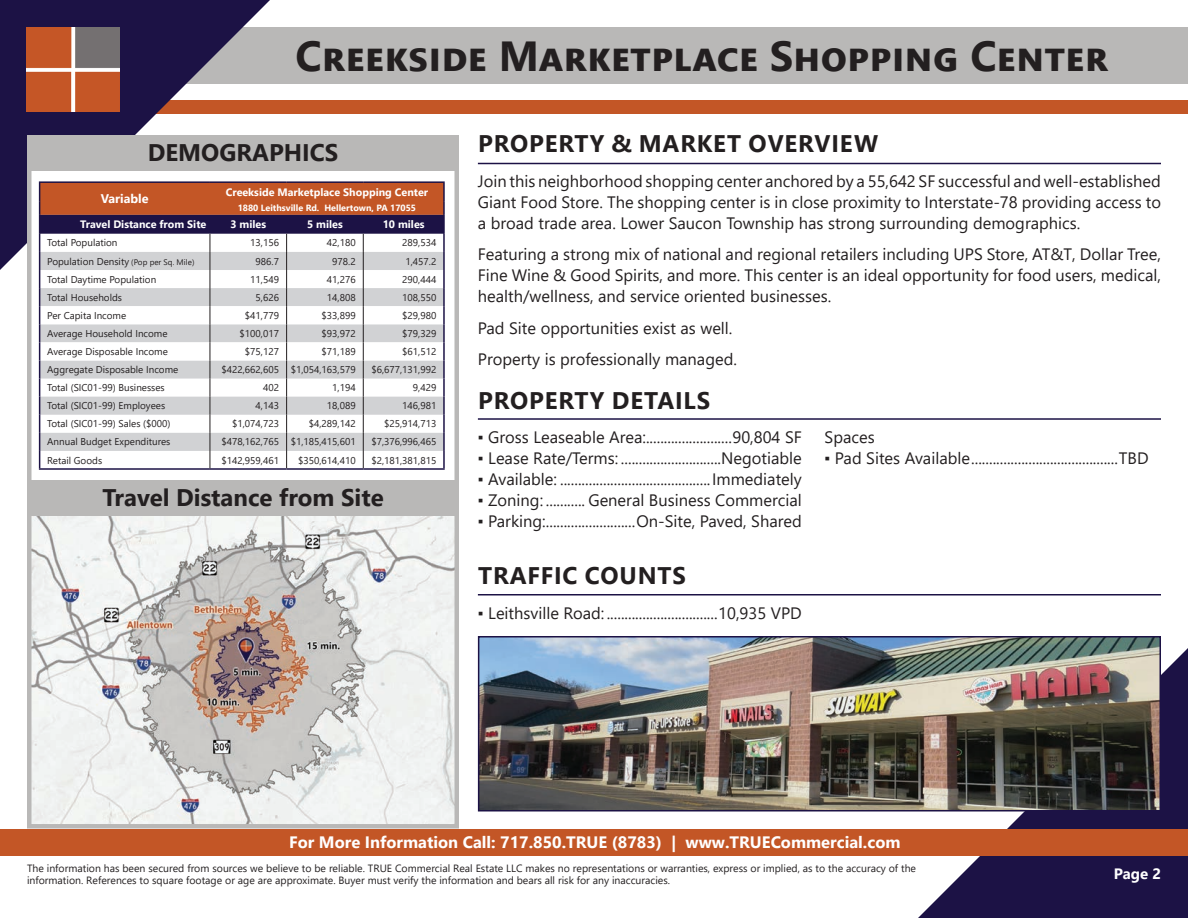
<style>
.page{position:relative;width:1188px;height:918px;background:#fff}
.page>*{position:absolute;margin:0;border:0;box-sizing:border-box;transform-origin:0 0}
.t1{font:700 42px "Segoe UI";letter-spacing:.005em;color:#231f20}
.t2{font:700 24px "Segoe UI";letter-spacing:.035em;color:#231f20}
.t3{font:700 24px "Segoe UI";color:#231f20}
.t4{font:16.5px/21px "Segoe UI";color:#231f20;text-align:justify}
.t5{font:700 16.5px "Segoe UI";color:#fff}
.t6{font:700 15px "Segoe UI";color:#fff}
.t7{font:700 12.6px "Segoe UI";color:#fff}
.t8{font:700 10.8px "Segoe UI";color:#fff}
.t9{font:10.5px/12px "Segoe UI";color:#231f20}
.t10{font:9.9px "Segoe UI";color:#231f20}
.t11{font:700 9px "Segoe UI";color:#fff}
.s1{font-size:8.1px}
</style>
<div class="page">
<div style="left:0;top:100px;width:1188px;height:14px;background:#c35626"></div>
<div style="left:0;top:27px;width:1188px;height:57px;background:#b9b8b7"></div>
<svg style="left:0;top:0;width:270px;height:270px;fill:#1c1245"></svg>
<svg style="left:918px;top:648px;width:270px;height:270px;fill:#1c1245"></svg>
<img style="left:27px;top:27px;width:92px;height:85px">
<img style="left:32px;top:515px;width:422px;height:309px">
<div style="left:27px;top:498px;width:432px;height:331px;border:4px solid #b9b8b7"></div>
<div style="left:27px;top:157px;width:432px;height:330px;background:#fff;border:4px solid #b9b8b7"></div>
<div style="left:27px;top:135px;width:432px;height:35px;background:#b9b8b7"></div>
<hr style="left:478px;top:163px;width:683px;height:1px;background:#1c1245">
<hr style="left:478px;top:418px;width:683px;height:2px;background:#1c1245">
<hr style="left:478px;top:594px;width:683px;height:2px;background:#1c1245">
<div style="left:1px;top:829px;width:1187px;height:27px;background:#c35626"></div>
<div style="left:27px;top:480px;width:432px;height:35px;background:#b9b8b7"></div>
<img style="left:481px;top:639px;width:677px;height:170px">
<div style="left:478px;top:636px;width:683px;height:176px;border:2px solid #1c1245"></div>
<hr style="left:39px;top:181px;width:171px;height:2px;background:#1c1245">
<hr style="left:210px;top:181px;width:77px;height:2px;background:#1c1245">
<hr style="left:287px;top:181px;width:76px;height:2px;background:#1c1245">
<hr style="left:363px;top:181px;width:82px;height:2px;background:#1c1245">
<hr style="left:39px;top:468px;width:171px;height:2px;background:#1c1245">
<hr style="left:210px;top:468px;width:77px;height:2px;background:#1c1245">
<hr style="left:287px;top:468px;width:76px;height:2px;background:#1c1245">
<hr style="left:363px;top:468px;width:82px;height:2px;background:#1c1245">
<svg style="left:39px;top:182px;width:406px;height:286px"></svg>
<h1 class="t1" style="left:296px;top:16px;width:807px">Creekside Marketplace Shopping Center</h1>
<h2 class="t3" style="left:148px;top:130px;width:192px">DEMOGRAPHICS</h2>
<p class="t7" style="left:101px;top:187px;width:49px">Variable</p>
<p class="t8" style="left:226px;top:182px;width:204px">Creekside Marketplace Shopping Center</p>
<p class="t11" style="left:238px;top:200px;width:180px">1880 Leithsville Rd. Hellertown, PA 17055</p>
<p class="t8" style="left:80px;top:214px;width:128px">Travel Distance from Site</p>
<p class="t8" style="left:230px;top:214px;width:37px">3 miles</p>
<p class="t8" style="left:307px;top:214px;width:37px">5 miles</p>
<p class="t8" style="left:383px;top:214px;width:43px">10 miles</p>
<p class="t10" style="left:47px;top:234px;width:72px">Total Population</p>
<p class="t10" style="left:250px;top:234px;width:30px">13,156</p>
<p class="t10" style="left:327px;top:234px;width:30px">42,180</p>
<p class="t10" style="left:402px;top:234px;width:36px">289,534</p>
<p class="t10" style="left:47px;top:252px;width:149px">Population Density <span class="s1">(Pop per Sq. Mile)</span></p>
<p class="t10" style="left:256px;top:252px;width:25px">986.7</p>
<p class="t10" style="left:332px;top:252px;width:25px">978.2</p>
<p class="t10" style="left:406px;top:252px;width:32px">1,457.2</p>
<p class="t10" style="left:47px;top:270px;width:111px">Total Daytime Population</p>
<p class="t10" style="left:250px;top:270px;width:30px">11,549</p>
<p class="t10" style="left:327px;top:270px;width:30px">41,276</p>
<p class="t10" style="left:402px;top:270px;width:36px">290,444</p>
<p class="t10" style="left:47px;top:288px;width:76px">Total Households</p>
<p class="t10" style="left:256px;top:288px;width:25px">5,626</p>
<p class="t10" style="left:327px;top:288px;width:30px">14,808</p>
<p class="t10" style="left:402px;top:288px;width:36px">108,550</p>
<p class="t10" style="left:47px;top:306px;width:81px">Per Capita Income</p>
<p class="t10" style="left:245px;top:306px;width:36px">$41,779</p>
<p class="t10" style="left:322px;top:306px;width:36px">$33,899</p>
<p class="t10" style="left:402px;top:306px;width:36px">$29,980</p>
<p class="t10" style="left:47px;top:324px;width:122px">Average Household Income</p>
<p class="t10" style="left:240px;top:324px;width:41px">$100,017</p>
<p class="t10" style="left:322px;top:324px;width:36px">$93,972</p>
<p class="t10" style="left:402px;top:324px;width:36px">$79,329</p>
<p class="t10" style="left:47px;top:342px;width:122px">Average Disposable Income</p>
<p class="t10" style="left:245px;top:342px;width:36px">$75,127</p>
<p class="t10" style="left:322px;top:342px;width:36px">$71,189</p>
<p class="t10" style="left:402px;top:342px;width:36px">$61,512</p>
<p class="t10" style="left:47px;top:360px;width:133px">Aggregate Disposable Income</p>
<p class="t10" style="left:222px;top:360px;width:136px">$422,662,605 $1,054,163,579</p>
<p class="t10" style="left:371px;top:360px;width:66px">$6,677,131,992</p>
<p class="t10" style="left:47px;top:378px;width:119px">Total (SIC01-99) Businesses</p>
<p class="t10" style="left:263px;top:378px;width:17px">402</p>
<p class="t10" style="left:332px;top:378px;width:25px">1,194</p>
<p class="t10" style="left:413px;top:378px;width:25px">9,429</p>
<p class="t10" style="left:47px;top:396px;width:120px">Total (SIC01-99) Employees</p>
<p class="t10" style="left:256px;top:396px;width:25px">4,143</p>
<p class="t10" style="left:327px;top:396px;width:30px">18,089</p>
<p class="t10" style="left:402px;top:396px;width:36px">146,981</p>
<p class="t10" style="left:47px;top:415px;width:125px">Total (SIC01-99) Sales ($000)</p>
<p class="t10" style="left:232px;top:415px;width:48px">$1,074,723</p>
<p class="t10" style="left:309px;top:415px;width:48px">$4,289,142</p>
<p class="t10" style="left:384px;top:415px;width:54px">$25,914,713</p>
<p class="t10" style="left:47px;top:433px;width:125px">Annual Budget Expenditures</p>
<p class="t10" style="left:222px;top:433px;width:136px">$478,162,765 $1,185,415,601</p>
<p class="t10" style="left:371px;top:433px;width:66px">$7,376,996,465</p>
<p class="t10" style="left:47px;top:451px;width:56px">Retail Goods</p>
<p class="t10" style="left:222px;top:451px;width:59px">$142,959,461</p>
<p class="t10" style="left:298px;top:451px;width:59px">$350,614,410</p>
<p class="t10" style="left:371px;top:451px;width:66px">$2,181,381,815</p>
<h2 class="t3" style="left:102px;top:475px;width:283px">Travel Distance from Site</h2>
<h2 class="t2" style="left:478px;top:121px;width:401px">PROPERTY &amp; MARKET OVERVIEW</h2>
<p class="t4" style="left:478px;top:169px;width:685px">Join this neighborhood shopping center anchored by a 55,642 SF successful and well-established Giant Food Store. The shopping center is in close proximity to Interstate-78 providing access to a broad trade area. Lower Saucon Township has strong surrounding demographics.</p>
<p class="t4" style="left:478px;top:243px;width:685px">Featuring a strong mix of national and regional retailers including UPS Store, AT&amp;T, Dollar Tree, Fine Wine &amp; Good Spirits, and more. This center is an ideal opportunity for food users, medical, health/wellness, and service oriented businesses.</p>
<p class="t4" style="left:478px;top:311px;width:261px;line-height:31.5px">Pad Site opportunities exist as well.<br>Property is professionally managed.</p>
<h2 class="t2" style="left:478px;top:377px;width:233px">PROPERTY DETAILS</h2>
<p class="t4" style="left:478px;top:425px;width:325px">▪ Gross Leaseable Area:........................90,804 SF</p>
<p class="t4" style="left:478px;top:446px;width:326px">▪ Lease Rate/Terms: ............................Negotiable</p>
<p class="t4" style="left:478px;top:467px;width:325px">▪ Available: ..........................................Immediately</p>
<p class="t4" style="left:478px;top:488px;width:325px">▪ Zoning: ........... General Business Commercial</p>
<p class="t4" style="left:478px;top:509px;width:326px">▪ Parking:.........................On-Site, Paved, Shared</p>
<h2 class="t2" style="left:478px;top:553px;width:209px">TRAFFIC COUNTS</h2>
<p class="t4" style="left:478px;top:601px;width:325px">▪ Leithsville Road: ...............................10,935 VPD</p>
<p class="t4" style="left:825px;top:425px;width:52px">Spaces</p>
<p class="t4" style="left:825px;top:446px;width:325px">▪ Pad Sites Available.........................................TBD</p>
<p class="t5" style="left:289px;top:827px;width:613px">For More Information Call: 717.850.TRUE (8783) | www.TRUECommercial.com</p>
<p class="t9" style="left:27px;top:861px;width:891px">The information has been secured from sources we believe to be reliable. TRUE Commercial Real Estate LLC makes no representations or warranties, express or implied, as to the accuracy of the information. References to square footage or age are approximate. Buyer must verify the information and bears all risk for any inaccuracies.</p>
<p class="t6" style="left:1114px;top:860px;width:49px">Page 2</p>
</div>
